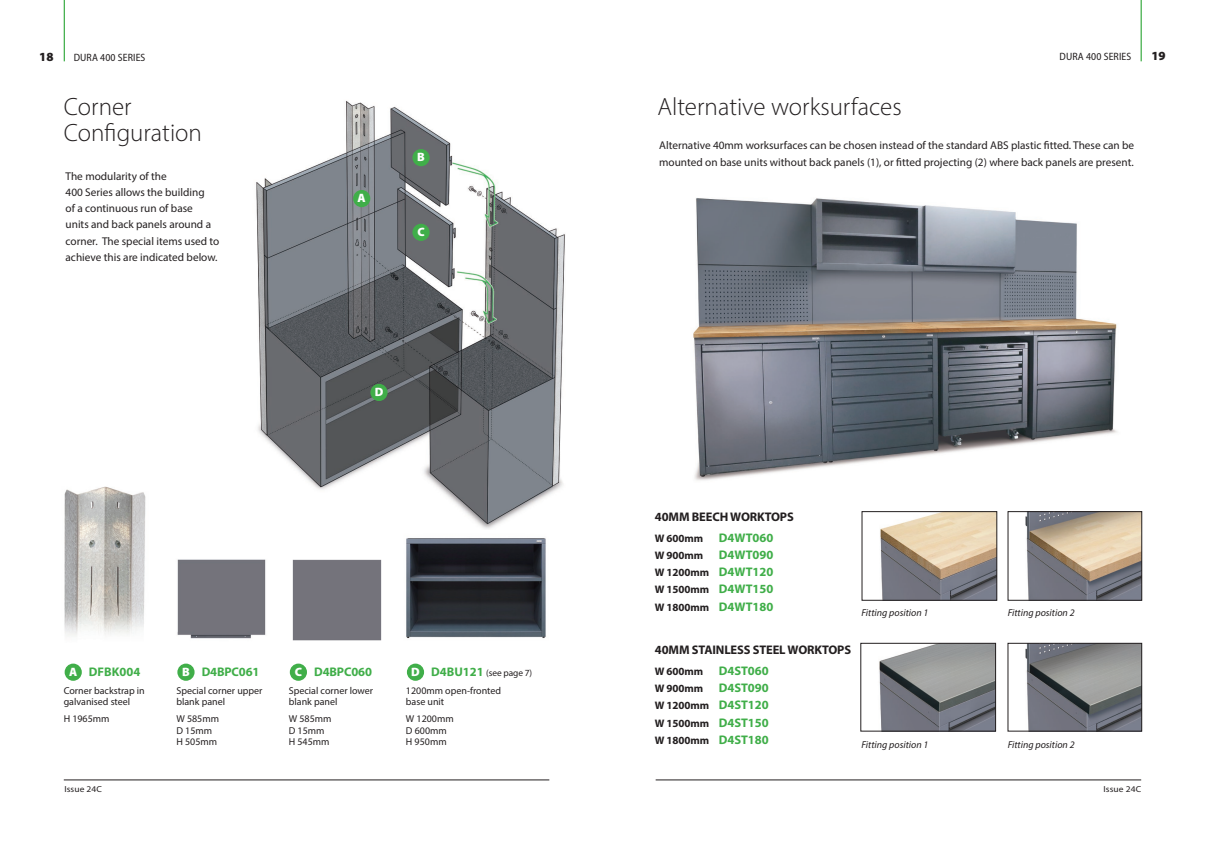
<style>
.page{position:relative;width:1205px;height:851px;background:#fff}
.page>*{position:absolute;margin:0;border:0;box-sizing:border-box;transform-origin:0 0}
.t1{font:300 25px/26.2px "Myriad Pro";color:#231f20}
.t2{font:700 12.5px/20.9px "Myriad Pro";letter-spacing:-.01em;color:#231f20}
.t3{font:700 12.5px "Myriad Pro";color:#40ae49}
.t4{font:900 12.5px "Myriad Pro";color:#231f20}
.t5{font:900 12.12px "Myriad Pro";color:#fff}
.t6{font:11.25px/16.2px "Myriad Pro";color:#231f20}
.t7{font:700 11px/17.2px "Myriad Pro";letter-spacing:-.01em;color:#231f20;text-align:justify}
.t8{font:semi-condensed 10.62px "Myriad Pro";letter-spacing:.01em;color:#231f20}
.t9{font:10px/11.2px "Myriad Pro";color:#231f20}
.t10{font:italic 10px "Myriad Pro";color:#231f20}
.t11{font:9.38px "Myriad Pro";letter-spacing:-.01em;color:#231f20}
.t12{font:8.75px "Myriad Pro";letter-spacing:.01em;color:#231f20;scale:1.08 1}
.s1{font-weight:700;font-size:12.5px;color:#40ae49}
.s2{font-size:11px}
.s3{color:#40ae49}
.s4{font-size:11px;color:#231f20}
.s5{font-size:12.5px;color:#40ae49}
</style>
<div class="page">
<img style="left:256px;top:101px;width:309px;height:428px">
<hr style="left:64px;top:0;width:1px;height:61px;background:#40ae49">
<hr style="left:1140px;top:0;width:2px;height:61px;background:#40ae49">
<hr style="left:64px;top:779px;width:485px;height:1px;background:#231f20">
<hr style="left:656px;top:779px;width:485px;height:1px;background:#231f20">
<img style="left:880px;top:513px;width:115px;height:85px">
<div style="left:862px;top:511px;width:135px;height:89px;border:1px solid #231f20"></div>
<img style="left:1025px;top:645px;width:115px;height:84px">
<div style="left:1008px;top:643px;width:134px;height:88px;border:1px solid #231f20"></div>
<img style="left:1025px;top:513px;width:115px;height:85px">
<div style="left:1008px;top:511px;width:134px;height:89px;border:1px solid #231f20"></div>
<img style="left:879px;top:645px;width:115px;height:84px">
<div style="left:860px;top:643px;width:136px;height:88px;border:1px solid #231f20"></div>
<img style="left:693px;top:198px;width:424px;height:283px">
<img style="left:406px;top:538px;width:140px;height:101px">
<img style="left:64px;top:486px;width:82px;height:150px">
<img style="left:177px;top:559px;width:89px;height:80px">
<div style="left:292px;top:559px;width:90px;height:82px;background:#74737b"></div>
<div style="left:65px;top:663px;width:17px;height:17px;background:#40ae49;border-radius:50%"></div>
<div style="left:353px;top:190px;width:17px;height:17px;background:#40ae49;border-radius:50%"></div>
<div style="left:177px;top:663px;width:18px;height:17px;background:#40ae49;border-radius:50%"></div>
<div style="left:412px;top:149px;width:18px;height:17px;background:#40ae49;border-radius:50%"></div>
<div style="left:290px;top:663px;width:17px;height:17px;background:#40ae49;border-radius:50%"></div>
<div style="left:412px;top:224px;width:18px;height:17px;background:#40ae49;border-radius:50%"></div>
<div style="left:407px;top:663px;width:17px;height:17px;background:#40ae49;border-radius:50%"></div>
<div style="left:370px;top:384px;width:18px;height:17px;background:#40ae49;border-radius:50%"></div>
<p class="t4" style="left:39px;top:49px;width:16px">18</p>
<p class="t8" style="left:74px;top:51px;width:73px">DURA 400 SERIES</p>
<p class="t8" style="left:1059px;top:49px;width:73px">DURA 400 SERIES</p>
<p class="t4" style="left:1151px;top:47px;width:16px">19</p>
<h1 class="t1" style="left:657px;top:93px;width:246px">Alternative worksurfaces</h1>
<p class="t6" style="left:659px;top:137px;width:476px">Alternative 40mm worksurfaces can be chosen instead of the standard ABS plastic fitted. These can be mounted on base units without back panels (1), or fitted projecting (2) where back panels are present.</p>
<h1 class="t1" style="left:64px;top:93px;width:140px">Corner<br>Configuration</h1>
<p class="t6" style="left:66px;top:167px;width:155px">The modularity of the<br>400 Series allows the building<br>of a continuous run of base<br>units and back panels around a corner. The special items used to achieve this are indicated below.</p>
<p class="t5" style="left:417px;top:149px;width:9px">B</p>
<p class="t5" style="left:358px;top:190px;width:10px">A</p>
<p class="t5" style="left:417px;top:223px;width:9px">C</p>
<p class="t5" style="left:375px;top:383px;width:10px">D</p>
<p class="t5" style="left:69px;top:663px;width:10px">A</p>
<p class="t3" style="left:89px;top:663px;width:53px">DFBK004</p>
<p class="t9" style="left:64px;top:684px;width:83px">Corner backstrap in galvanised steel</p>
<p class="t9" style="left:64px;top:713px;width:47px">H 1965mm</p>
<p class="t5" style="left:182px;top:663px;width:9px">B</p>
<p class="t3" style="left:202px;top:663px;width:59px">D4BPC061</p>
<p class="t9" style="left:176px;top:684px;width:88px">Special corner upper blank panel</p>
<p class="t9" style="left:176px;top:713px;width:44px">W 585mm<br>D 15mm<br>H 505mm</p>
<p class="t5" style="left:295px;top:663px;width:9px">C</p>
<p class="t3" style="left:314px;top:663px;width:59px">D4BPC060</p>
<p class="t9" style="left:289px;top:684px;width:86px">Special corner lower blank panel</p>
<p class="t9" style="left:289px;top:713px;width:44px">W 585mm<br>D 15mm<br>H 545mm</p>
<p class="t5" style="left:411px;top:663px;width:10px">D</p>
<p class="t11" style="left:431px;top:667px;width:103px"><span class="s1">D4BU121</span> (see page 7)</p>
<p class="t9" style="left:406px;top:684px;width:97px">1200mm open-fronted base unit</p>
<p class="t9" style="left:406px;top:713px;width:49px">W 1200mm<br>D 600mm<br>H 950mm</p>
<p class="t2" style="left:655px;top:505px;width:140px">40MM BEECH WORKTOPS<br><span class="s2">W 600mm</span> <span class="s3">D4WT060</span></p>
<p class="t3" style="left:655px;top:546px;width:120px"><span class="s4">W 900mm</span> D4WT090</p>
<p class="t7" style="left:655px;top:563px;width:120px">W 1200mm <span class="s5">D4WT120<br></span>W 1500mm <span class="s5">D4WT150<br></span>W 1800mm <span class="s5">D4WT180</span></p>
<p class="t2" style="left:655px;top:638px;width:198px">40MM STAINLESS STEEL WORKTOPS<br><span class="s2">W 600mm</span> <span class="s3">D4ST060</span></p>
<p class="t3" style="left:655px;top:679px;width:115px"><span class="s4">W 900mm</span> D4ST090</p>
<p class="t7" style="left:655px;top:696px;width:115px">W 1200mm <span class="s5">D4ST120<br></span>W 1500mm <span class="s5">D4ST150<br></span>W 1800mm <span class="s5">D4ST180</span></p>
<p class="t10" style="left:861px;top:606px;width:68px">Fitting position 1</p>
<p class="t10" style="left:861px;top:738px;width:68px">Fitting position 1</p>
<p class="t10" style="left:1008px;top:606px;width:68px">Fitting position 2</p>
<p class="t10" style="left:1008px;top:738px;width:68px">Fitting position 2</p>
<p class="t12" style="left:64px;top:783px;width:36px">Issue 24C</p>
<p class="t12" style="left:1103px;top:783px;width:36px">Issue 24C</p>
</div>
